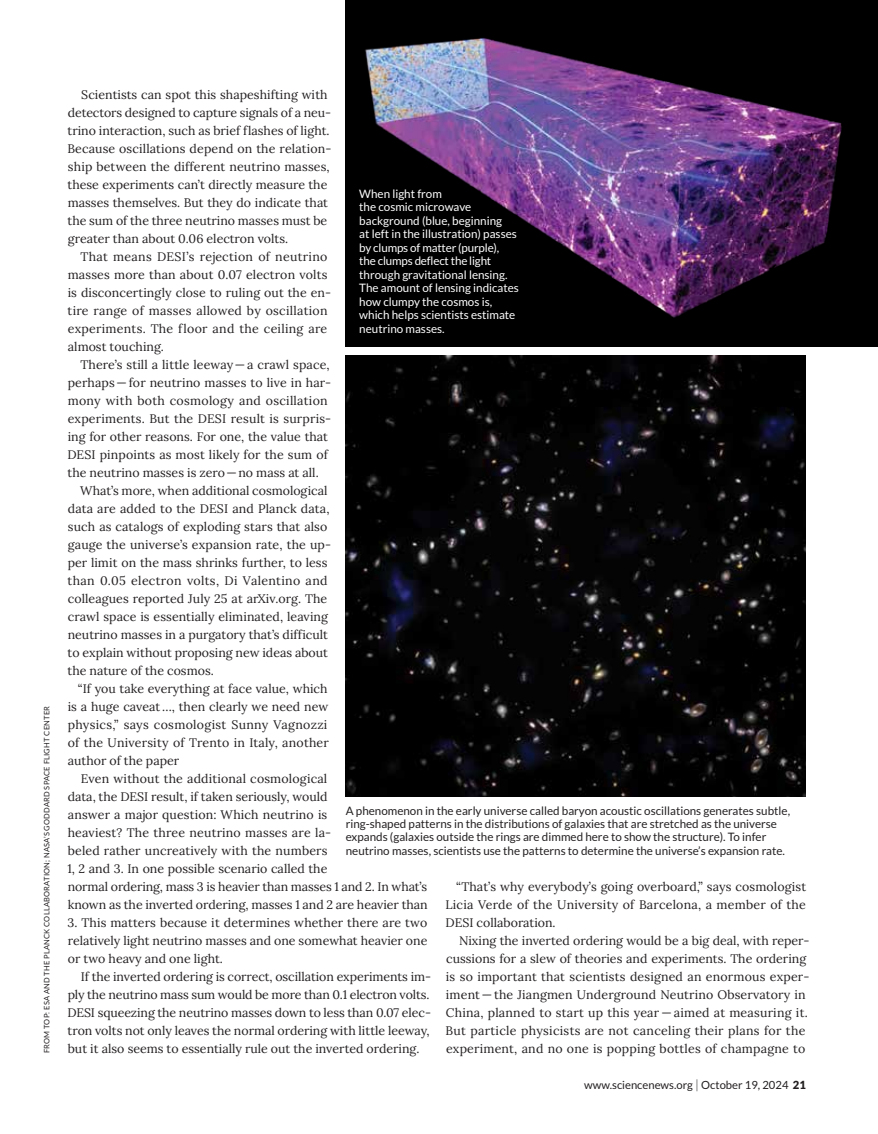
<style>
.page{position:relative;width:878px;height:1134px;background:#fff}
.page>*{position:absolute;margin:0;border:0;box-sizing:border-box;transform-origin:0 0}
.t1{font:12.3px/18px "Lora";letter-spacing:.005em;color:#231f20}
.t2{font:11.7px/13.5px "Lato";color:#231f20}
.t3{font:11.7px/13.5px "Lato";color:#fff}
.t4{font:11.25px "Lato";color:#231f20}
.t5{font:7.5px "Lato";letter-spacing:.025em;color:#231f20}
.s1{font-weight:300;font-size:12.75px}
.s2{font-weight:900}
</style>
<div class="page">
<img style="left:346px;top:356px;width:460px;height:440px">
<img style="left:346px;top:1px;width:532px;height:345px">
<p class="t5" style="left:43px;top:1053px;width:349px;rotate:-90deg">FROM TOP: ESA AND THE PLANCK COLLABORATION; NASA’S GODDARD SPACE FLIGHT CENTER</p>
<p class="t1" style="left:67px;top:85px;width:265px;text-indent:14px">Scientists can spot this shapeshifting with detectors designed to capture signals of a neu&shy;trino interaction, such as brief flashes of light.<br>Because oscillations depend on the relation&shy;ship between the different neutrino masses, these experiments can’t directly measure the masses themselves. But they do indicate that the sum of the three neutrino masses must be greater than about 0.06 electron volts.</p>
<p class="t1" style="left:68px;top:247px;width:265px;text-indent:13px">That means DESI’s rejection of neutrino masses more than about 0.07 electron volts is disconcertingly close to ruling out the en&shy;tire range of masses allowed by oscillation experiments. The floor and the ceiling are almost touching.</p>
<p class="t1" style="left:67px;top:355px;width:265px;text-indent:13px">There’s still a little leeway— a crawl space, perhaps — for neutrino masses to live in har&shy;mony with both cosmology and oscillation experiments. But the DESI result is surpris&shy;ing for other reasons. For one, the value that DESI pinpoints as most likely for the sum of the neutrino masses is zero—no mass at all.</p>
<p class="t1" style="left:68px;top:481px;width:265px;text-indent:13px">What’s more, when additional cosmological data are added to the DESI and Planck data, such as catalogs of exploding stars that also gauge the universe’s expansion rate, the up&shy;per limit on the mass shrinks further, to less than 0.05 electron volts, Di Valentino and colleagues reported July 25 at arXiv.org. The crawl space is essentially eliminated, leaving neutrino masses in a purgatory that’s difficult to explain without proposing new ideas about the nature of the cosmos.</p>
<p class="t1" style="left:68px;top:679px;width:263px;text-indent:10px">“If you take everything at face value, which is a huge caveat…, then clearly we need new physics,” says cosmologist Sunny Vagnozzi of the University of Trento in Italy, another author of the paper</p>
<p class="t1" style="left:67px;top:769px;width:362px;text-indent:13px">Even without the additional cosmological<br>data, the DESI result, if taken seriously, would<br>answer a major question: Which neutrino is<br>heaviest? The three neutrino masses are la-<br>beled rather uncreatively with the numbers<br>1, 2 and 3. In one possible scenario called the<br>normal ordering, mass 3 is heavier than masses 1 and 2. In what’s known as the inverted ordering, masses 1 and 2 are heavier than</p>
<p class="t1" style="left:67px;top:913px;width:361px;text-align:justify">3. This matters because it determines whether there are two relatively light neutrino masses and one somewhat heavier one or two heavy and one light.</p>
<p class="t1" style="left:67px;top:967px;width:365px;text-indent:14px">If the inverted ordering is correct, oscillation experiments im&shy;ply the neutrino mass sum would be more than 0.1 electron volts.<br>DESI squeezing the neutrino masses down to less than 0.07 elec&shy;tron volts not only leaves the normal ordering with little leeway, but it also seems to essentially rule out the inverted ordering.</p>
<p class="t3" style="left:359px;top:187px;width:161px">When light from<br>the cosmic microwave background (blue, beginning<br>at left in the illustration) passes by clumps of matter (purple),<br>the clumps deflect the light through gravitational lensing.<br>The amount of lensing indicates how clumpy the cosmos is, which helps scientists estimate neutrino masses.</p>
<p class="t2" style="left:346px;top:803px;width:446px">A phenomenon in the early universe called baryon acoustic oscillations generates subtle, ring-shaped patterns in the distributions of galaxies that are stretched as the universe expands (galaxies outside the rings are dimmed here to show the structure). To infer neutrino masses, scientists use the patterns to determine the universe’s expansion rate.</p>
<p class="t1" style="left:445px;top:877px;width:362px;text-align:justify;text-indent:10px">“That’s why everybody’s going overboard,” says cosmologist Licia Verde of the University of Barcelona, a member of the DESI collaboration.</p>
<p class="t1" style="left:445px;top:931px;width:365px;text-indent:13px">Nixing the inverted ordering would be a big deal, with reper&shy;cussions for a slew of theories and experiments. The ordering is so important that scientists designed an enormous exper&shy;iment — the Jiangmen Underground Neutrino Observatory in China, planned to start up this year — aimed at measuring it.<br>But particle physicists are not canceling their plans for the</p>
<p class="t1" style="left:446px;top:1039px;width:361px">experiment, and no one is popping bottles of champagne to</p>
<p class="t4" style="left:584px;top:1079px;width:223px">www.sciencenews.org <span class="s1">|</span> October 19, 2024 <span class="s2">21</span></p>
</div>
